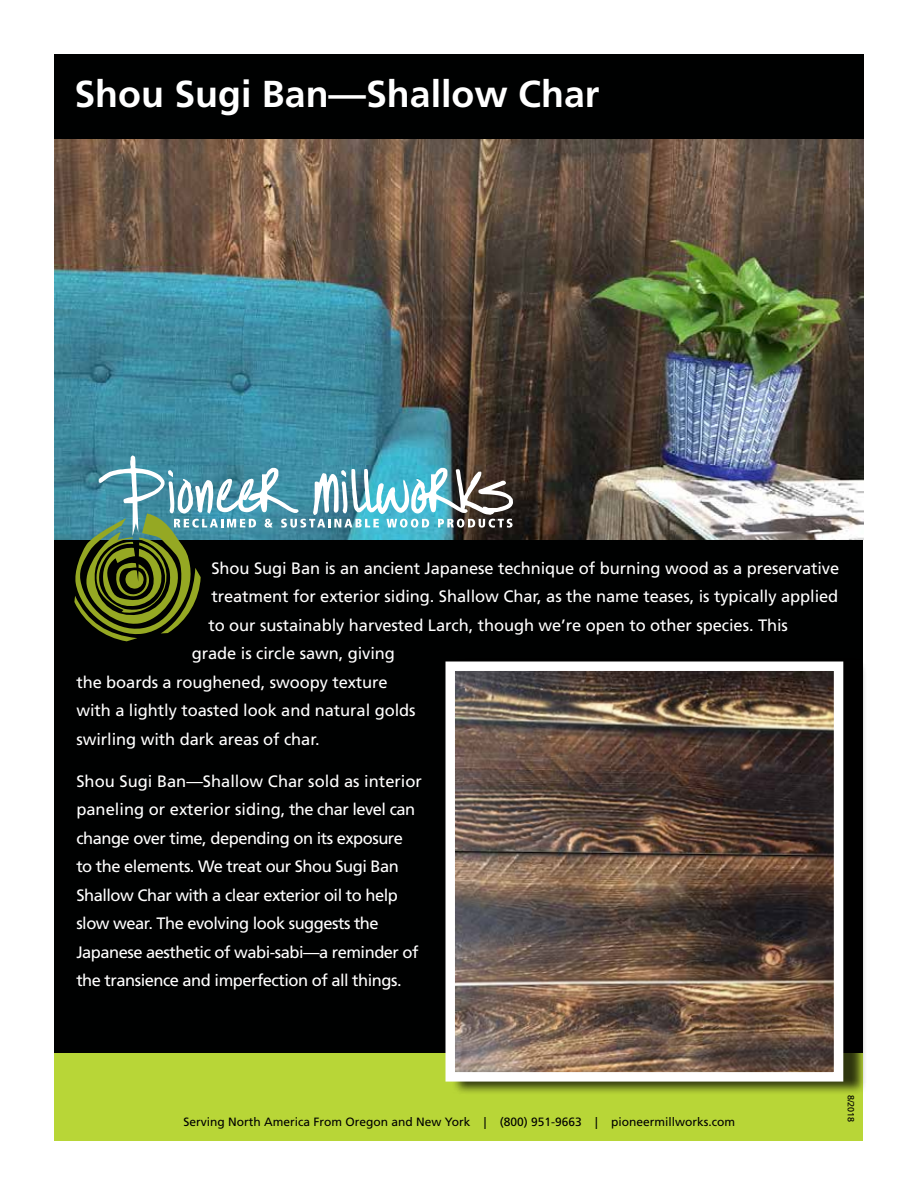
<style>
.page{position:relative;width:918px;height:1188px;background:#fff}
.page>*{position:absolute;margin:0;border:0;box-sizing:border-box;transform-origin:0 0}
.t1{font:700 37.5px "Frutiger LT Std";color:#fff}
.t2{font:16.5px "Frutiger LT Std";letter-spacing:-.005em;color:#fff}
.t3{font:16.5px/28.5px "Frutiger LT Std";letter-spacing:-.03em;color:#fff}
.t4{font:12px "Frutiger LT Std";color:#000}
.t5{font:9px "Frutiger LT Std";color:#000}
</style>
<div class="page">
<img style="left:54px;top:138px;width:809px;height:402px">
<div style="left:55px;top:540px;width:808px;height:513px;background:#000101"></div>
<div style="left:54px;top:54px;width:809px;height:84px;background:#000101"></div>
<div style="left:55px;top:1053px;width:808px;height:87px;background:#b8d637"></div>
<svg style="left:74px;top:455px;width:439px;height:186px"></svg>
<div style="left:452px;top:658px;width:415px;height:437px;background:#000;opacity:.75"></div>
<img style="left:456px;top:672px;width:377px;height:400px">
<div style="left:446px;top:662px;width:397px;height:420px;border:9px solid #fff"></div>
<h1 class="t1" style="left:74px;top:72px;width:527px">Shou Sugi Ban—Shallow Char</h1>
<p class="t2" style="left:211px;top:558px;width:629px">Shou Sugi Ban is an ancient Japanese technique of burning wood as a preservative</p>
<p class="t2" style="left:211px;top:587px;width:629px">treatment for exterior siding. Shallow Char, as the name teases, is typically applied</p>
<p class="t2" style="left:208px;top:615px;width:581px">to our sustainably harvested Larch, though we’re open to other species. This</p>
<p class="t2" style="left:192px;top:644px;width:205px">grade is circle sawn, giving</p>
<p class="t2" style="left:76px;top:672px;width:313px">the boards a roughened, swoopy texture</p>
<p class="t2" style="left:76px;top:701px;width:341px">with a lightly toasted look and natural golds</p>
<p class="t2" style="left:76px;top:729px;width:245px">swirling with dark areas of char.</p>
<p class="t3" style="left:76px;top:767px;width:347px">Shou Sugi Ban—Shallow Char sold as interior paneling or exterior siding, the char level can change over time, depending on its exposure to the elements. We treat our Shou Sugi Ban Shallow Char with a clear exterior oil to help slow wear. The evolving look suggests the Japanese aesthetic of wabi-sabi—a reminder of the transience and imperfection of all things.</p>
<p class="t4" style="left:184px;top:1115px;width:553px">Serving North America From Oregon and New York | (800) 951-9663 | pioneermillworks.com</p>
<p class="t5" style="left:856px;top:1095px;width:29px;rotate:90deg">8/2018</p>
</div>
